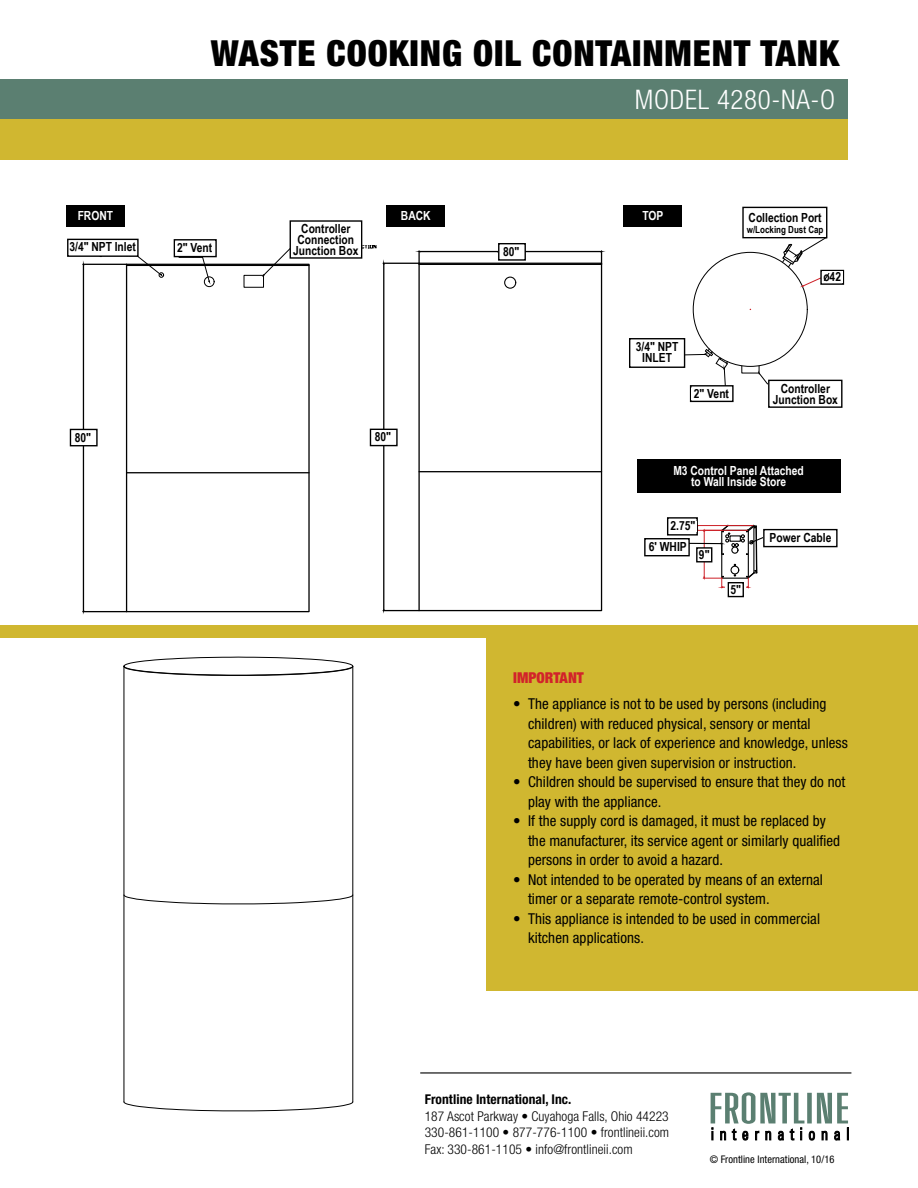
<style>
.page{position:relative;width:918px;height:1188px;background:#fff}
.page>*{position:absolute;margin:0;border:0;box-sizing:border-box;transform-origin:0 0}
.t1{font:900 condensed 36px "Helvetica Neue";letter-spacing:.025em;color:#000}
.t2{font:300 condensed 27px "Helvetica Neue";letter-spacing:.025em;color:#fff}
.t3{font:condensed 15px/19.5px "Helvetica Neue";letter-spacing:.005em;color:#000}
.t4{font:900 condensed 15px "Helvetica Neue";letter-spacing:.005em;color:#d2232a}
.t5{font:300 condensed 13.5px/16.5px "Helvetica Neue";letter-spacing:.005em;color:#000;text-align:justify}
.t6{font:700 condensed 13.5px "Helvetica Neue";letter-spacing:.005em;color:#000}
.t7{font:700 12.6px/11.1px "Arial Narrow";color:#000;text-align:center}
.t8{font:700 12.6px/11.1px "Arial Narrow";color:#fff;text-align:center}
.t9{font:condensed 10.5px "Helvetica Neue";letter-spacing:.005em;color:#000}
.t10{font:700 9.75px "Arial Narrow";color:#000}
</style>
<div class="page">
<svg style="left:711px;top:1092px;width:138px;height:48px"></svg>
<hr style="left:420px;top:1072px;width:431px;height:2px;background:#000">
<div style="left:0;top:79px;width:847px;height:41px;background:#5b7f71"></div>
<div style="left:0;top:120px;width:847px;height:40px;background:#d0b730"></div>
<svg style="left:758px;top:373px;width:70px;height:12px"></svg>
<svg style="left:685px;top:348px;width:44px;height:46px"></svg>
<div style="left:66px;top:205px;width:59px;height:21px;background:#000"></div>
<svg style="left:660px;top:524px;width:151px;height:65px"></svg>
<div style="left:637px;top:459px;width:204px;height:33px;background:#000"></div>
<div style="left:668px;top:518px;width:29px;height:17px;background:#fff"></div>
<div style="left:667px;top:517px;width:31px;height:19px;border:1px solid #000"></div>
<div style="left:764px;top:530px;width:73px;height:17px;background:#fff"></div>
<div style="left:763px;top:529px;width:75px;height:18px;border:1px solid #000"></div>
<svg style="left:725px;top:582px;width:21px;height:13px"></svg>
<div style="left:728px;top:583px;width:15px;height:14px;background:#fff"></div>
<div style="left:728px;top:582px;width:16px;height:15px;border:1px solid #000"></div>
<div style="left:729px;top:585px;width:13px;height:9px;background:#fff"></div>
<div style="left:689px;top:548px;width:28px;height:13px;background:#fff"></div>
<div style="left:696px;top:547px;width:16px;height:15px;border:1px solid #000"></div>
<div style="left:698px;top:550px;width:13px;height:9px;background:#fff"></div>
<div style="left:645px;top:539px;width:44px;height:17px;background:#fff"></div>
<div style="left:644px;top:538px;width:46px;height:18px;border:1px solid #000"></div>
<div style="left:769px;top:380px;width:73px;height:27px;background:#fff"></div>
<div style="left:768px;top:380px;width:75px;height:28px;border:1px solid #000"></div>
<div style="left:691px;top:386px;width:42px;height:15px;background:#fff"></div>
<div style="left:690px;top:385px;width:44px;height:17px;border:1px solid #000"></div>
<div style="left:691px;top:389px;width:41px;height:11px;background:#fff"></div>
<div style="left:629px;top:338px;width:56px;height:30px;border:1px solid #000"></div>
<div style="left:742px;top:207px;width:85px;height:31px;border:1px solid #000"></div>
<div style="left:745px;top:213px;width:81px;height:24px;background:#fff"></div>
<svg style="left:782px;top:234px;width:63px;height:53px"></svg>
<div style="left:623px;top:205px;width:59px;height:21px;background:#000"></div>
<div style="left:0;top:625px;width:918px;height:13px;background:#d0b730"></div>
<div style="left:486px;top:634px;width:432px;height:357px;background:#d0b730"></div>
<hr style="left:352px;top:666px;width:1px;height:436px;background:#000">
<hr style="left:124px;top:666px;width:1px;height:436px;background:#000">
<svg style="left:123px;top:894px;width:231px;height:11px"></svg>
<svg style="left:123px;top:1101px;width:231px;height:11px"></svg>
<svg style="left:123px;top:656px;width:231px;height:20px"></svg>
<hr style="left:419px;top:264px;width:183px;height:1px;background:#000">
<hr style="left:418px;top:263px;width:2px;height:348px;background:#000">
<hr style="left:419px;top:471px;width:183px;height:1px;background:#000">
<div style="left:504px;top:277px;width:12px;height:12px;border:1px solid #000;border-radius:50%"></div>
<hr style="left:383px;top:263px;width:36px;height:1px;background:#000">
<hr style="left:383px;top:610px;width:36px;height:1px;background:#000">
<hr style="left:383px;top:264px;width:1px;height:170px;background:#000">
<hr style="left:383px;top:440px;width:1px;height:170px;background:#000">
<hr style="left:523px;top:251px;width:78px;height:1px;background:#000">
<hr style="left:420px;top:251px;width:78px;height:1px;background:#000">
<svg style="left:601px;top:251px;width:1px;height:13px"></svg>
<svg style="left:418px;top:251px;width:2px;height:12px"></svg>
<svg style="left:362px;top:246px;width:14px;height:3px"></svg>
<div style="left:386px;top:205px;width:59px;height:21px;background:#000"></div>
<div style="left:370px;top:429px;width:27px;height:17px;background:#fff"></div>
<div style="left:370px;top:429px;width:28px;height:17px;border:1px solid #000"></div>
<div style="left:499px;top:244px;width:26px;height:16px;background:#fff"></div>
<div style="left:498px;top:243px;width:28px;height:18px;border:1px solid #000"></div>
<div style="left:126px;top:264px;width:184px;height:348px;border:1px solid #000"></div>
<hr style="left:127px;top:265px;width:182px;height:1px;background:#000">
<hr style="left:126px;top:264px;width:1px;height:348px;background:#000">
<hr style="left:127px;top:472px;width:182px;height:1px;background:#000">
<hr style="left:83px;top:264px;width:43px;height:1px;background:#000">
<hr style="left:83px;top:611px;width:43px;height:1px;background:#000">
<hr style="left:83px;top:265px;width:1px;height:170px;background:#000">
<hr style="left:83px;top:441px;width:1px;height:170px;background:#000">
<div style="left:204px;top:277px;width:10px;height:10px;border:1px solid #000;border-radius:50%"></div>
<div style="left:244px;top:275px;width:20px;height:12px;border:1px solid #000"></div>
<svg style="left:264px;top:247px;width:46px;height:29px"></svg>
<svg style="left:179px;top:257px;width:31px;height:25px"></svg>
<svg style="left:99px;top:256px;width:65px;height:21px"></svg>
<div style="left:290px;top:221px;width:72px;height:37px;background:#fff"></div>
<div style="left:290px;top:220px;width:72px;height:39px;border:1px solid #000"></div>
<div style="left:291px;top:223px;width:69px;height:32px;background:#fff"></div>
<div style="left:67px;top:239px;width:72px;height:18px;border:1px solid #000"></div>
<div style="left:174px;top:239px;width:43px;height:18px;border:1px solid #000"></div>
<div style="left:175px;top:243px;width:39px;height:10px;background:#fff"></div>
<div style="left:70px;top:429px;width:27px;height:17px;background:#fff"></div>
<div style="left:70px;top:429px;width:28px;height:17px;border:1px solid #000"></div>
<h1 class="t1" style="left:211px;top:31px;width:630px">WASTE COOKING OIL CONTAINMENT TANK</h1>
<h2 class="t2" style="left:635px;top:84px;width:202px">MODEL 4280-NA-O</h2>
<p class="t8" style="left:78px;top:210px;width:37px">FRONT</p>
<p class="t7" style="left:69px;top:241px;width:68px">3/4" NPT Inlet</p>
<p class="t7" style="left:177px;top:241px;width:37px">2" Vent</p>
<p class="t7" style="left:293px;top:222px;width:67px">Controller<br>Connection<br>Junction Box</p>
<p class="t8" style="left:401px;top:210px;width:31px">BACK</p>
<p class="t7" style="left:503px;top:245px;width:18px">80"</p>
<p class="t8" style="left:642px;top:210px;width:22px">TOP</p>
<p class="t7" style="left:749px;top:211px;width:75px">Collection Port</p>
<p class="t10" style="left:747px;top:222px;width:78px">w/Locking Dust Cap</p>
<p class="t7" style="left:823px;top:270px;width:19px">o42</p>
<p class="t7" style="left:636px;top:340px;width:44px">3/4" NPT<br>INLET</p>
<p class="t7" style="left:694px;top:387px;width:37px">2" Vent</p>
<p class="t7" style="left:773px;top:382px;width:67px">Controller<br>Junction Box</p>
<p class="t7" style="left:75px;top:431px;width:18px">80"</p>
<p class="t7" style="left:375px;top:431px;width:18px">80"</p>
<p class="t8" style="left:673px;top:464px;width:132px">M3 Control Panel Attached to Wall Inside Store</p>
<p class="t7" style="left:671px;top:519px;width:26px">2.75"</p>
<p class="t7" style="left:770px;top:531px;width:63px">Power Cable</p>
<p class="t7" style="left:649px;top:540px;width:39px">6' WHIP</p>
<p class="t7" style="left:699px;top:548px;width:12px">9"</p>
<p class="t7" style="left:731px;top:583px;width:12px">5"</p>
<p class="t4" style="left:513px;top:668px;width:72px">IMPORTANT</p>
<p class="t3" style="left:528px;top:694px;width:321px;text-indent:-15px">• The appliance is not to be used by persons (including children) with reduced physical, sensory or mental capabilities, or lack of experience and knowledge, unless they have been given supervision or instruction.</p>
<p class="t3" style="left:528px;top:772px;width:319px;text-indent:-15px">• Children should be supervised to ensure that they do not play with the appliance.</p>
<p class="t3" style="left:528px;top:811px;width:314px;text-indent:-15px">• If the supply cord is damaged, it must be replaced by the manufacturer, its service agent or similarly qualified persons in order to avoid a hazard.</p>
<p class="t3" style="left:528px;top:870px;width:297px;text-indent:-15px">• Not intended to be operated by means of an external timer or a separate remote-control system.</p>
<p class="t3" style="left:528px;top:909px;width:294px;text-indent:-15px">• This appliance is intended to be used in commercial kitchen applications.</p>
<p class="t6" style="left:425px;top:1091px;width:148px">Frontline International, Inc.</p>
<p class="t5" style="left:425px;top:1108px;width:246px">187 Ascot Parkway • Cuyahoga Falls, Ohio 44223<br>330-861-1100 • 877-776-1100 • frontlineii.com Fax: 330-861-1105 • info@frontlineii.com</p>
<p class="t9" style="left:710px;top:1153px;width:126px">© Frontline International, 10/16</p>
</div>
